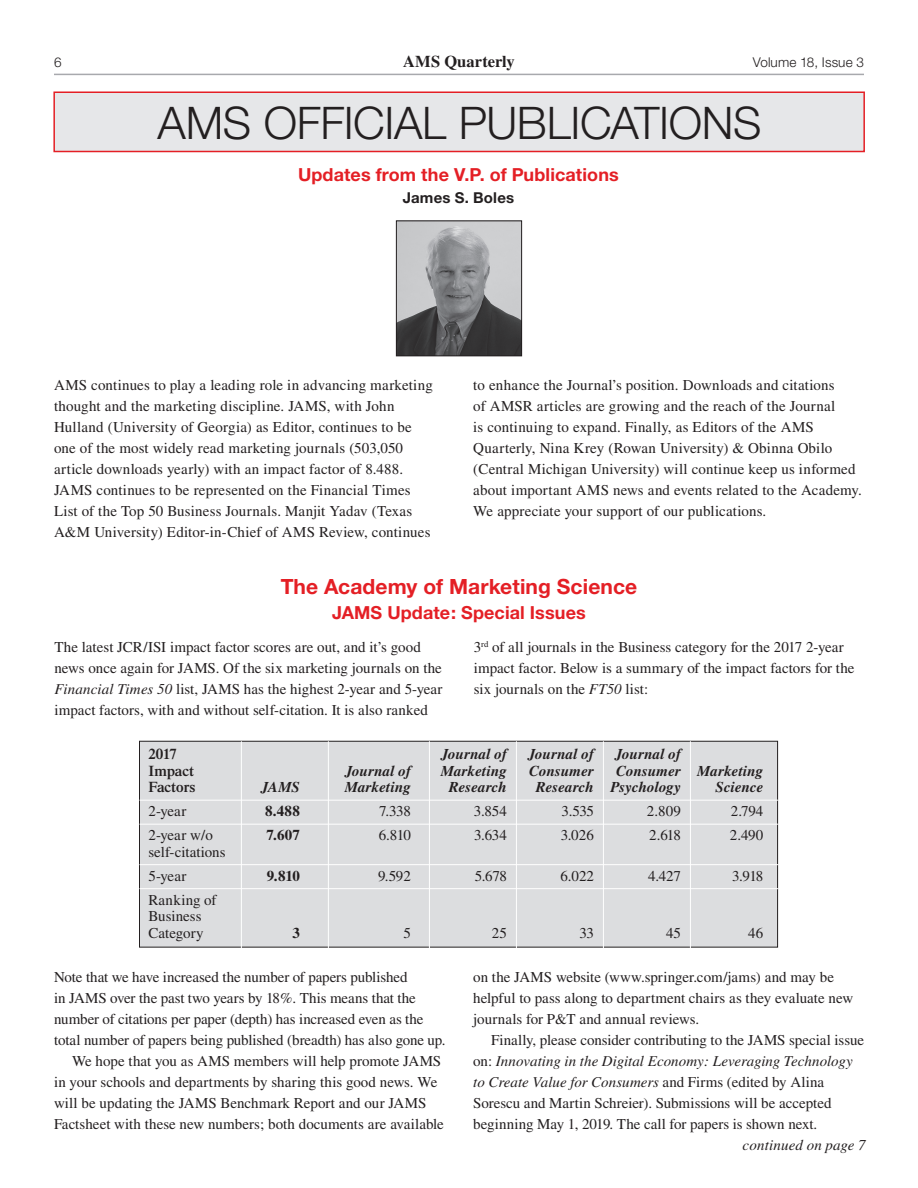
<style>
.page{position:relative;width:918px;height:1188px;background:#fff}
.page>*{position:absolute;margin:0;border:0;box-sizing:border-box;transform-origin:0 0}
.t1{font:300 45px "Helvetica Neue";letter-spacing:-.01em;color:#231f20}
.t2{font:700 21px "Helvetica Neue";letter-spacing:.005em;color:#e41f25}
.t3{font:700 18px "Helvetica Neue";letter-spacing:.005em;color:#e41f25}
.t4{font:700 16.5px "Times";letter-spacing:.005em;color:#231f20}
.t5{font:15px/21px "Times";color:#231f20}
.t6{font:italic 700 15px "Times";letter-spacing:.01em;color:#231f20}
.t7{font:600 15px "Times";letter-spacing:-.005em;color:#231f20}
.t8{font:700 15px "Times";letter-spacing:.015em;color:#231f20}
.t9{font:italic 15px "Times";letter-spacing:.01em;color:#231f20}
.t10{font:700 15px "Helvetica Neue";letter-spacing:.01em;color:#231f20}
.t11{font:300 13.5px "Helvetica Neue";letter-spacing:.01em;color:#231f20}
.s1{font-style:italic}
</style>
<div class="page">
<hr style="left:54px;top:74px;width:810px;height:1px;background:#a8a9ad">
<div style="left:53px;top:92px;width:812px;height:60px;background:#e6e7e9;border:2px solid #e41f25"></div>
<img style="left:398px;top:222px;width:122px;height:132px">
<div style="left:396px;top:220px;width:126px;height:136px;border:1px solid #231f20"></div>
<div style="left:140px;top:741px;width:638px;height:206px;background:#dcdddf"></div>
<div style="left:139px;top:741px;width:639px;height:207px;border:1px solid #231f20"></div>
<hr style="left:140px;top:800px;width:638px;height:1px;background:#fff">
<hr style="left:140px;top:824px;width:638px;height:1px;background:#fff">
<hr style="left:140px;top:864px;width:638px;height:1px;background:#fff">
<hr style="left:140px;top:888px;width:638px;height:1px;background:#fff">
<hr style="left:241px;top:741px;width:1px;height:212px;background:#fff">
<hr style="left:328px;top:741px;width:1px;height:212px;background:#fff">
<hr style="left:429px;top:741px;width:1px;height:212px;background:#fff">
<hr style="left:516px;top:741px;width:1px;height:212px;background:#fff">
<hr style="left:603px;top:741px;width:1px;height:212px;background:#fff">
<hr style="left:690px;top:741px;width:1px;height:212px;background:#fff">
<p class="t11" style="left:54px;top:54px;width:9px">6</p>
<p class="t4" style="left:403px;top:51px;width:113px">AMS Quarterly</p>
<p class="t11" style="left:753px;top:54px;width:113px">Volume 18, Issue 3</p>
<h1 class="t1" style="left:158px;top:95px;width:606px">AMS OFFICIAL PUBLICATIONS</h1>
<p class="t3" style="left:298px;top:163px;width:322px">Updates from the V.P. of Publications</p>
<p class="t10" style="left:403px;top:188px;width:113px">James S. Boles</p>
<p class="t5" style="left:54px;top:374px;width:380px">AMS continues to play a leading role in advancing marketing thought and the marketing discipline. JAMS, with John Hulland (University of Georgia) as Editor, continues to be one of the most widely read marketing journals (503,050 article downloads yearly) with an impact factor of 8.488.<br>JAMS continues to be represented on the Financial Times List of the Top 50 Business Journals. Manjit Yadav (Texas A&amp;M University) Editor-in-Chief of AMS Review, continues</p>
<p class="t5" style="left:473px;top:374px;width:390px">to enhance the Journal’s position. Downloads and citations<br>of AMSR articles are growing and the reach of the Journal<br>is continuing to expand. Finally, as Editors of the AMS Quarterly, Nina Krey (Rowan University) &amp; Obinna Obilo (Central Michigan University) will continue keep us informed about important AMS news and events related to the Academy.<br>We appreciate your support of our publications.</p>
<h2 class="t2" style="left:281px;top:573px;width:358px">The Academy of Marketing Science</h2>
<p class="t3" style="left:332px;top:602px;width:255px">JAMS Update: Special Issues</p>
<p class="t5" style="left:474px;top:637px;width:382px">3<sup>rd</sup> of all journals in the Business category for the 2017 2-year impact factor. Below is a summary of the impact factors for the six journals on the <span class="s1">FT50</span> list:</p>
<p class="t5" style="left:54px;top:637px;width:390px">The latest JCR/ISI impact factor scores are out, and it’s good news once again for JAMS. Of the six marketing journals on the <span class="s1">Financial Times 50</span> list, JAMS has the highest 2-year and 5-year impact factors, with and without self-citation. It is also ranked</p>
<p class="t7" style="left:148px;top:745px;width:30px">2017</p>
<p class="t6" style="left:441px;top:745px;width:68px">Journal of</p>
<p class="t6" style="left:528px;top:745px;width:68px">Journal of</p>
<p class="t6" style="left:615px;top:745px;width:68px">Journal of</p>
<p class="t7" style="left:148px;top:762px;width:47px">Impact</p>
<p class="t6" style="left:345px;top:762px;width:68px">Journal of</p>
<p class="t6" style="left:441px;top:762px;width:68px">Marketing</p>
<p class="t6" style="left:529px;top:762px;width:66px">Consumer</p>
<p class="t6" style="left:616px;top:762px;width:149px">Consumer Marketing</p>
<p class="t7" style="left:149px;top:778px;width:48px">Factors</p>
<p class="t6" style="left:261px;top:778px;width:40px">JAMS</p>
<p class="t6" style="left:345px;top:778px;width:68px">Marketing</p>
<p class="t6" style="left:449px;top:778px;width:60px">Research</p>
<p class="t6" style="left:536px;top:778px;width:147px">Research Psychology</p>
<p class="t6" style="left:716px;top:778px;width:49px">Science</p>
<p class="t5" style="left:148px;top:801px;width:39px">2-year</p>
<p class="t8" style="left:265px;top:802px;width:36px">8.488</p>
<p class="t5" style="left:379px;top:801px;width:33px">7.338</p>
<p class="t5" style="left:474px;top:801px;width:35px">3.854</p>
<p class="t5" style="left:562px;top:801px;width:34px">3.535</p>
<p class="t5" style="left:647px;top:801px;width:36px">2.809</p>
<p class="t5" style="left:731px;top:801px;width:34px">2.794</p>
<p class="t5" style="left:148px;top:825px;width:66px">2-year w/o</p>
<p class="t8" style="left:266px;top:826px;width:35px">7.607</p>
<p class="t5" style="left:379px;top:825px;width:34px">6.810</p>
<p class="t5" style="left:474px;top:825px;width:34px">3.634</p>
<p class="t5" style="left:561px;top:825px;width:35px">3.026</p>
<p class="t5" style="left:649px;top:825px;width:33px">2.618</p>
<p class="t5" style="left:730px;top:825px;width:35px">2.490</p>
<p class="t5" style="left:148px;top:840px;width:79px;line-height:24px">self-citations<br>5-year</p>
<p class="t8" style="left:267px;top:867px;width:35px">9.810</p>
<p class="t5" style="left:378px;top:865px;width:34px">9.592</p>
<p class="t5" style="left:475px;top:865px;width:34px">5.678</p>
<p class="t5" style="left:560px;top:865px;width:35px">6.022</p>
<p class="t5" style="left:648px;top:865px;width:34px">4.427</p>
<p class="t5" style="left:732px;top:865px;width:33px">3.918</p>
<p class="t5" style="left:148px;top:891px;width:70px;line-height:16.5px">Ranking of<br>Business<br>Category</p>
<p class="t8" style="left:292px;top:924px;width:9px">3</p>
<p class="t5" style="left:403px;top:922px;width:9px">5</p>
<p class="t5" style="left:492px;top:922px;width:17px">25</p>
<p class="t5" style="left:579px;top:922px;width:16px">33</p>
<p class="t5" style="left:666px;top:922px;width:16px">45</p>
<p class="t5" style="left:748px;top:922px;width:17px">46</p>
<p class="t5" style="left:473px;top:966px;width:382px">on the JAMS website (www.springer.com/jams) and may be helpful to pass along to department chairs as they evaluate new journals for P&amp;T and annual reviews.</p>
<p class="t5" style="left:473px;top:1029px;width:392px;text-indent:18px">Finally, please consider contributing to the JAMS special issue on: <span class="s1">Innovating in the Digital Economy: Leveraging Technology to Create Value for Consumers</span> and Firms (edited by Alina Sorescu and Martin Schreier). Submissions will be accepted beginning May 1, 2019. The call for papers is shown next.</p>
<p class="t5" style="left:54px;top:966px;width:355px">Note that we have increased the number of papers published</p>
<p class="t5" style="left:54px;top:987px;width:363px">in JAMS over the past two years by 18%. This means that the</p>
<p class="t5" style="left:54px;top:1008px;width:371px">number of citations per paper (depth) has increased even as the</p>
<p class="t5" style="left:54px;top:1029px;width:393px">total number of papers being published (breadth) has also gone up.</p>
<p class="t5" style="left:72px;top:1050px;width:371px">We hope that you as AMS members will help promote JAMS</p>
<p class="t5" style="left:54px;top:1071px;width:385px">in your schools and departments by sharing this good news. We</p>
<p class="t5" style="left:54px;top:1092px;width:374px">will be updating the JAMS Benchmark Report and our JAMS</p>
<p class="t5" style="left:54px;top:1113px;width:391px">Factsheet with these new numbers; both documents are available</p>
<p class="t9" style="left:743px;top:1137px;width:125px">continued on page 7</p>
</div>
